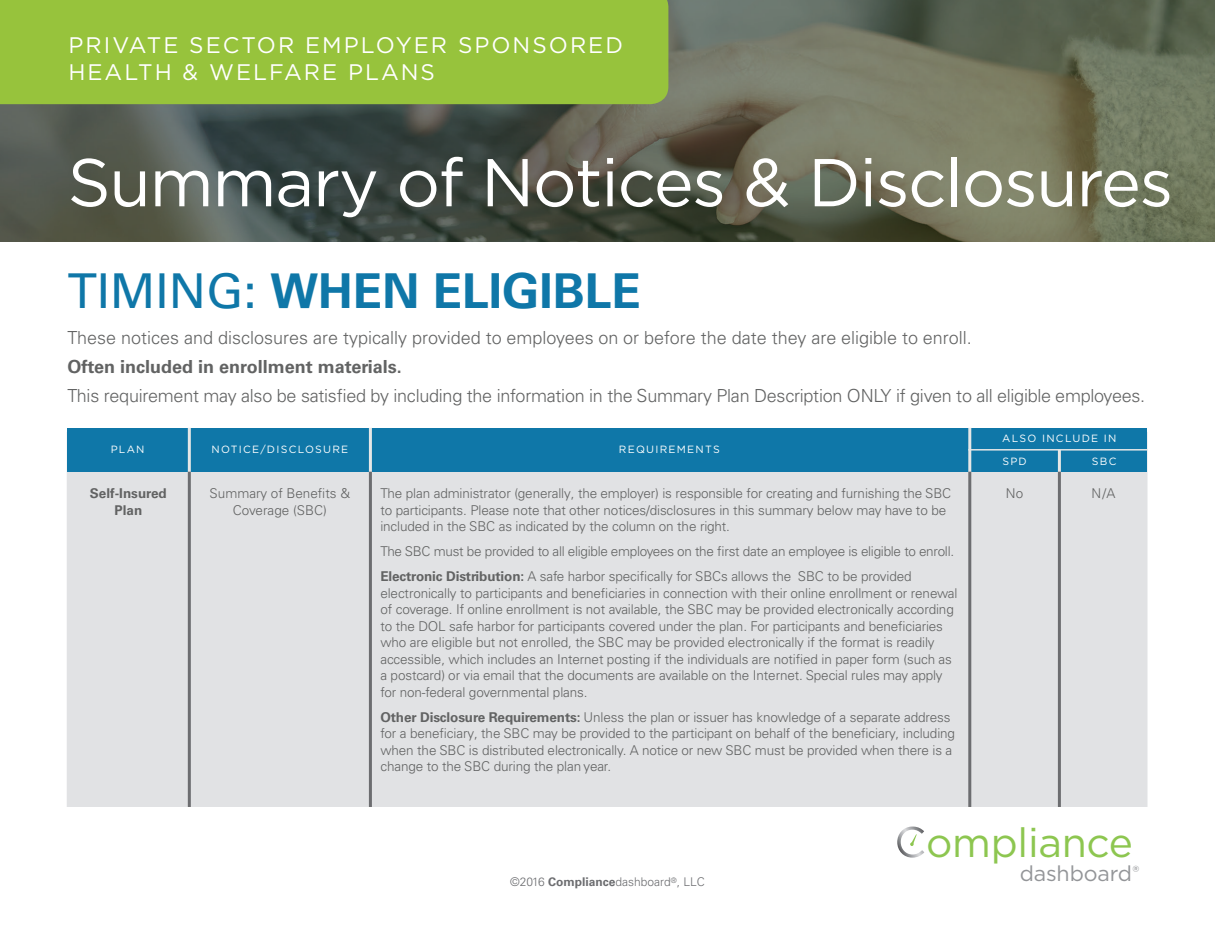
<style>
.page{position:relative;width:1215px;height:945px;background:#fff}
.page>*{position:absolute;margin:0;border:0;box-sizing:border-box;transform-origin:0 0}
.t1{font:67.5px "Gotham";letter-spacing:-.02em;color:#fff}
.t2{font:700 48px "Univers LT Pro 65";color:#0f77a8}
.t3{font:40.8px "Gotham";letter-spacing:-.01em;color:#8dc650}
.t4{font:22.5px/27px "Gotham";letter-spacing:.09em;color:#fff}
.t5{font:21.45px "Gotham";letter-spacing:-.01em;color:#939598}
.t6{font:300 18px "Univers LT Pro 45";letter-spacing:-.015em;color:#626363}
.t7{font:700 18px "Univers LT Pro 65";color:#626363}
.t8{font:300 13.5px/16.5px "Univers LT Pro 45";letter-spacing:-.01em;color:#626363}
.t9{font:700 13.5px/16.5px "Univers LT Pro 65";color:#626363;text-align:center}
.t10{font:300 12px "Univers LT Pro 45";color:#6c6d70}
.t11{font:10.5px/22.4px "Gotham";letter-spacing:.12em;color:#fff;text-align:right}
.s1{font-family:"Univers LT Pro 55 Roman";font-weight:400}
.s2{font-family:"Univers LT Pro 65";font-weight:700}
</style>
<div class="page">
<img style="left:0;top:0;width:1215px;height:241px">
<svg style="left:897px;top:827px;width:27px;height:31px"></svg>
<div style="left:0;top:0;width:668px;height:104px;background:#97c33c"></div>
<div style="left:68px;top:472px;width:1080px;height:335px;background:#e1e2e4"></div>
<div style="left:68px;top:428px;width:1080px;height:44px;background:#0f77a8"></div>
<hr style="left:188px;top:428px;width:3px;height:56px;background:#e6e7e6">
<hr style="left:369px;top:428px;width:3px;height:56px;background:#e6e7e6">
<hr style="left:968px;top:428px;width:3px;height:56px;background:#e6e7e6">
<hr style="left:1058px;top:450px;width:3px;height:34px;background:#e6e7e6">
<hr style="left:188px;top:472px;width:3px;height:335px;background:#6c6d70">
<hr style="left:369px;top:472px;width:3px;height:335px;background:#6c6d70">
<hr style="left:968px;top:472px;width:3px;height:335px;background:#6c6d70">
<hr style="left:1058px;top:472px;width:3px;height:335px;background:#6c6d70">
<hr style="left:968px;top:449px;width:179px;height:2px;background:#e6e7e6">
<h3 class="t4" style="left:68px;top:31px;width:552px">PRIVATE SECTOR EMPLOYER SPONSORED<br>HEALTH &amp; WELFARE PLANS</h3>
<h1 class="t1" style="left:68px;top:139px;width:1107px">SUMMARY OF NOTICES &amp; DISCLOSURES</h1>
<h2 class="t2" style="left:68px;top:263px;width:575px"><span class="s1">timing:</span> when eligible</h2>
<h3 class="t6" style="left:68px;top:326px;width:906px">These notices and disclosures are typically provided to employees on or before the date they are eligible to enroll.</h3>
<h3 class="t7" style="left:68px;top:356px;width:336px">Often included in enrollment materials.</h3>
<h3 class="t6" style="left:68px;top:385px;width:1079px">This requirement may also be satisfied by including the information in the Summary Plan Description ONLY if given to all eligible employees.</h3>
<p class="t11" style="left:111px;top:438px;width:33px">PLAN</p>
<p class="t11" style="left:211px;top:438px;width:138px">NOTICE/D ISCLOSURE</p>
<p class="t11" style="left:619px;top:438px;width:101px">REQUIREMENTS</p>
<p class="t11" style="left:1002px;top:427px;width:116px">ALSO INCLUDE IN<br>SBC</p>
<p class="t11" style="left:1002px;top:449px;width:24px">SPD</p>
<p class="t9" style="left:90px;top:485px;width:78px">Self-Insured<br>Plan</p>
<p class="t8" style="left:210px;top:485px;width:142px;text-align:center">Summary of Benefits &amp;<br>Coverage (SBC)</p>
<p class="t8" style="left:380px;top:485px;width:572px">The plan administrator (generally, the employer) is responsible for creating and furnishing the SBC</p>
<p class="t8" style="left:1006px;top:485px;width:19px">No</p>
<p class="t8" style="left:1092px;top:485px;width:25px">N/A</p>
<p class="t8" style="left:380px;top:502px;width:567px">to participants. Please note that other notices/disclosures in this summary below may have to be included in the SBC as indicated by the column on the right.</p>
<p class="t8" style="left:380px;top:539px;width:575px;line-height:25px">The SBC must be provided to all eligible employees on the first date an employee is eligible to enroll.<br><span class="s2">Electronic Distribution:</span> A safe harbor specifically for SBCs allows the SBC to be provided</p>
<p class="t8" style="left:380px;top:585px;width:579px">electronically to participants and beneficiaries in connection with their online enrollment or renewal of coverage. If online enrollment is not available, the SBC may be provided electronically according to the DOL safe harbor for participants covered under the plan. For participants and beneficiaries who are eligible but not enrolled, the SBC may be provided electronically if the format is readily accessible, which includes an Internet posting if the individuals are notified in paper form (such as a postcard) or via email that the documents are available on the Internet. Special rules may apply for non-federal governmental plans.</p>
<p class="t8" style="left:380px;top:709px;width:576px"><span class="s2">Other Disclosure Requirements:</span> Unless the plan or issuer has knowledge of a separate address for a beneficiary, the SBC may be provided to the participant on behalf of the beneficiary, including when the SBC is distributed electronically. A notice or new SBC must be provided when there is a change to the SBC during the plan year.</p>
<p class="t10" style="left:510px;top:875px;width:196px">©2016 <span class="s2">Compliance</span>dashboard<sup>®</sup>, LLC</p>
<h3 class="t3" style="left:926px;top:817px;width:208px">OMPLIANCE</h3>
<h3 class="t5" style="left:1020px;top:860px;width:121px">DASHBOARD<sup>®</sup></h3>
</div>
